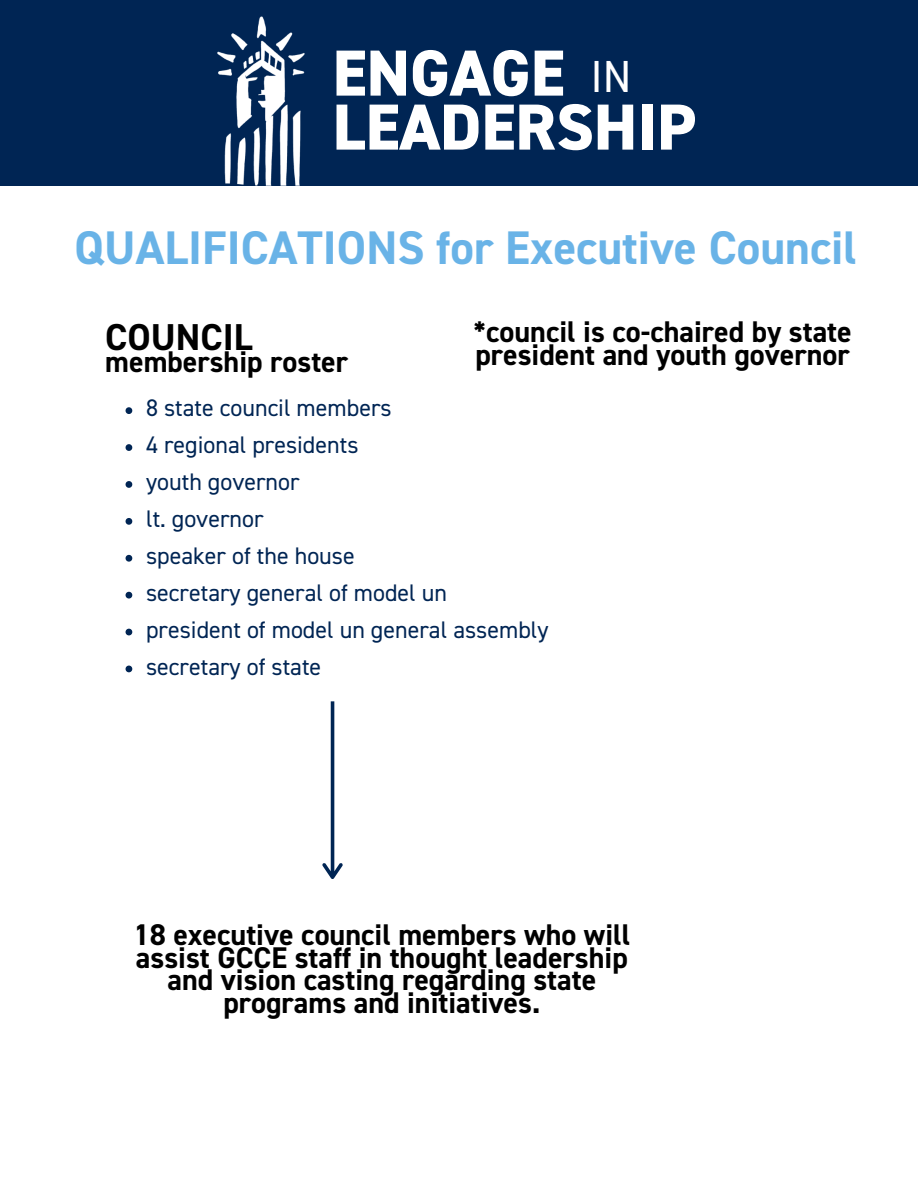
<style>
.page{position:relative;width:918px;height:1188px;background:#fff}
.page>*{position:absolute;margin:0;border:0;box-sizing:border-box;transform-origin:0 0}
.t1{font:800 65.25px "DIN2014";color:#fff}
.t2{font:700 47.25px "DIN2014";color:#69b3e7}
.t3{font:45px "DIN2014";color:#fff}
.t4{font:700 37.5px "DIN2014";color:#000}
.t5{font:700 30px/22.5px "DIN2014";color:#000}
.t6{font:24px "DIN2014";color:#002554}
</style>
<div class="page">
<div style="left:0;top:0;width:918px;height:186px;background:#002554"></div>
<img style="left:217px;top:16px;width:88px;height:170px">
<svg style="left:322px;top:701px;width:21px;height:178px"></svg>
<svg style="left:126px;top:629px;width:6px;height:6px"></svg>
<svg style="left:126px;top:481px;width:6px;height:7px"></svg>
<svg style="left:126px;top:555px;width:6px;height:7px"></svg>
<svg style="left:126px;top:592px;width:6px;height:7px"></svg>
<svg style="left:126px;top:444px;width:6px;height:7px"></svg>
<svg style="left:126px;top:407px;width:6px;height:7px"></svg>
<svg style="left:126px;top:518px;width:6px;height:7px"></svg>
<svg style="left:126px;top:666px;width:6px;height:6px"></svg>
<p class="t1" style="left:333px;top:45px;width:234px">ENGAGE</p>
<p class="t1" style="left:333px;top:99px;width:365px">LEADERSHIP</p>
<p class="t3" style="left:590px;top:57px;width:43px">IN</p>
<p class="t2" style="left:75px;top:227px;width:784px">QUALIFICATIONS for Executive Council</p>
<p class="t4" style="left:105px;top:320px;width:149px">COUNCIL</p>
<p class="t5" style="left:105px;top:353px;width:244px">membership roster</p>
<p class="t6" style="left:146px;top:398px;width:247px">8 state council members</p>
<p class="t6" style="left:146px;top:434px;width:214px">4 regional presidents</p>
<p class="t6" style="left:146px;top:471px;width:155px">youth governor</p>
<p class="t6" style="left:146px;top:508px;width:119px">lt. governor</p>
<p class="t6" style="left:146px;top:545px;width:210px">speaker of the house</p>
<p class="t6" style="left:146px;top:582px;width:302px">secretary general of model un</p>
<p class="t5" style="left:473px;top:323px;width:380px">*council is co-chaired by state president and youth governor</p>
<p class="t6" style="left:146px;top:619px;width:404px">president of model un general assembly</p>
<p class="t6" style="left:146px;top:656px;width:177px">secretary of state</p>
<p class="t5" style="left:134px;top:926px;width:498px;text-align:center">18 executive council members who will assist GCCE staff in thought leadership and vision casting regarding state programs and initiatives.</p>
</div>
